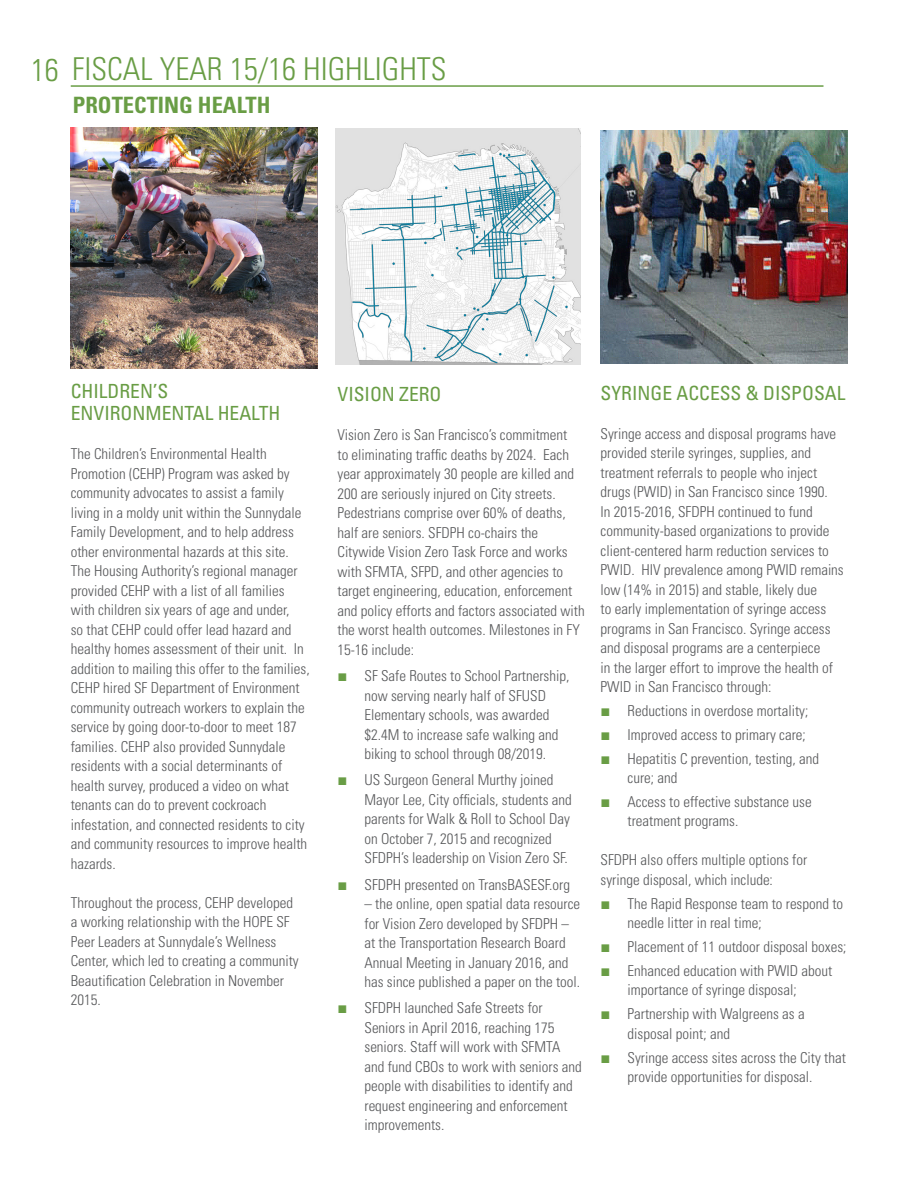
<style>
.page{position:relative;width:918px;height:1188px;background:#fff}
.page>*{position:absolute;margin:0;border:0;box-sizing:border-box;transform-origin:0 0}
.t1{font:300 condensed 31.5px "Univers";color:#699d45}
.t2{font:700 condensed 22.5px "Univers";color:#699d45}
.t3{font:condensed 19.5px/22.5px "Univers";color:#699d45}
.t4{font:300 condensed 15px/19.5px "Univers";color:#57585a}
.s1{font-family:"Century Gothic";font-weight:700;font-stretch:normal;font-size:16.5px;color:#699d45}
</style>
<div class="page">
<hr style="left:71px;top:85px;width:752px;height:2px;background:#699d45">
<img style="left:70px;top:128px;width:247px;height:240px">
<img style="left:335px;top:128px;width:245px;height:237px">
<img style="left:601px;top:131px;width:247px;height:233px">
<h1 class="t1" style="left:31px;top:50px;width:418px">16 FISCAL YEAR 15/16 HIGHLIGHTS</h1>
<h2 class="t2" style="left:73px;top:91px;width:199px">PROTECTING HEALTH</h2>
<p class="t3" style="left:71px;top:379px;width:211px">CHILDREN’S<br>ENVIRONMENTAL HEALTH</p>
<p class="t4" style="left:71px;top:444px;width:241px">The Children’s Environmental Health Promotion (CEHP) Program was asked by community advocates to assist a family living in a moldy unit within the Sunnydale Family Development, and to help address other environmental hazards at this site.<br>The Housing Authority’s regional manager provided CEHP with a list of all families with children six years of age and under,<br>so that CEHP could offer lead hazard and healthy homes assessment of their unit. In addition to mailing this offer to the families, CEHP hired SF Department of Environment community outreach workers to explain the service by going door-to-door to meet 187 families. CEHP also provided Sunnydale residents with a social determinants of health survey, produced a video on what tenants can do to prevent cockroach infestation, and connected residents to city and community resources to improve health hazards.</p>
<p class="t4" style="left:71px;top:893px;width:230px">Throughout the process, CEHP developed a working relationship with the HOPE SF Peer Leaders at Sunnydale’s Wellness Center, which led to creating a community Beautification Celebration in November 2015.</p>
<p class="t3" style="left:338px;top:382px;width:106px">VISION ZERO</p>
<p class="t4" style="left:338px;top:425px;width:249px">Vision Zero is San Francisco’s commitment<br>to eliminating traffic deaths by 2024. Each year approximately 30 people are killed and 200 are seriously injured on City streets.<br>Pedestrians comprise over 60% of deaths, half are seniors. SFDPH co-chairs the Citywide Vision Zero Task Force and works with SFMTA, SFPD, and other agencies to target engineering, education, enforcement and policy efforts and factors associated with the worst health outcomes. Milestones in FY 15-16 include:</p>
<p class="t4" style="left:364px;top:666px;width:206px;text-indent:-27px"><span class="s1">■</span> SF Safe Routes to School Partnership, now serving nearly half of SFUSD Elementary schools, was awarded $2.4M to increase safe walking and biking to school through 08/2019.</p>
<p class="t4" style="left:364px;top:770px;width:209px;text-indent:-27px"><span class="s1">■</span> US Surgeon General Murthy joined Mayor Lee, City officials, students and parents for Walk &amp; Roll to School Day on October 7, 2015 and recognized SFDPH’s leadership on Vision Zero SF.</p>
<p class="t4" style="left:338px;top:875px;width:234px"><span class="s1">■</span> SFDPH presented on TransBASESF.org</p>
<p class="t4" style="left:364px;top:894px;width:217px">– the online, open spatial data resource for Vision Zero developed by SFDPH – at the Transportation Research Board Annual Meeting in January 2016, and has since published a paper on the tool.</p>
<p class="t4" style="left:364px;top:998px;width:219px;text-indent:-27px"><span class="s1">■</span> SFDPH launched Safe Streets for Seniors in April 2016, reaching 175 seniors. Staff will work with SFMTA and fund CBOs to work with seniors and people with disabilities to identify and request engineering and enforcement improvements.</p>
<p class="t3" style="left:601px;top:381px;width:246px">SYRINGE ACCESS &amp; DISPOSAL</p>
<p class="t4" style="left:601px;top:424px;width:245px">Syringe access and disposal programs have provided sterile syringes, supplies, and treatment referrals to people who inject drugs (PWID) in San Francisco since 1990.<br>In 2015-2016, SFDPH continued to fund community-based organizations to provide client-centered harm reduction services to PWID. HIV prevalence among PWID remains low (14% in 2015) and stable, likely due<br>to early implementation of syringe access programs in San Francisco. Syringe access and disposal programs are a centerpiece<br>in the larger effort to improve the health of PWID in San Francisco through:</p>
<p class="t4" style="left:601px;top:701px;width:209px"><span class="s1">■</span> Reductions in overdose mortality;</p>
<p class="t4" style="left:601px;top:725px;width:207px"><span class="s1">■</span> Improved access to primary care;</p>
<p class="t4" style="left:628px;top:749px;width:193px;text-indent:-27px"><span class="s1">■</span> Hepatitis C prevention, testing, and cure; and</p>
<p class="t4" style="left:628px;top:792px;width:186px;text-indent:-27px"><span class="s1">■</span> Access to effective substance use treatment programs.</p>
<p class="t4" style="left:601px;top:850px;width:208px">SFDPH also offers multiple options for syringe disposal, which include:</p>
<p class="t4" style="left:628px;top:894px;width:217px;text-indent:-27px"><span class="s1">■</span> The Rapid Response team to respond to needle litter in real time;</p>
<p class="t4" style="left:601px;top:937px;width:248px"><span class="s1">■</span> Placement of 11 outdoor disposal boxes;</p>
<p class="t4" style="left:601px;top:961px;width:233px;text-align:center"><span class="s1">■</span> Enhanced education with PWID about importance of syringe disposal;</p>
<p class="t4" style="left:628px;top:1004px;width:179px;text-indent:-27px"><span class="s1">■</span> Partnership with Walgreens as a disposal point; and</p>
<p class="t4" style="left:601px;top:1048px;width:247px;text-align:center"><span class="s1">■</span> Syringe access sites across the City that provide opportunities for disposal.</p>
</div>
